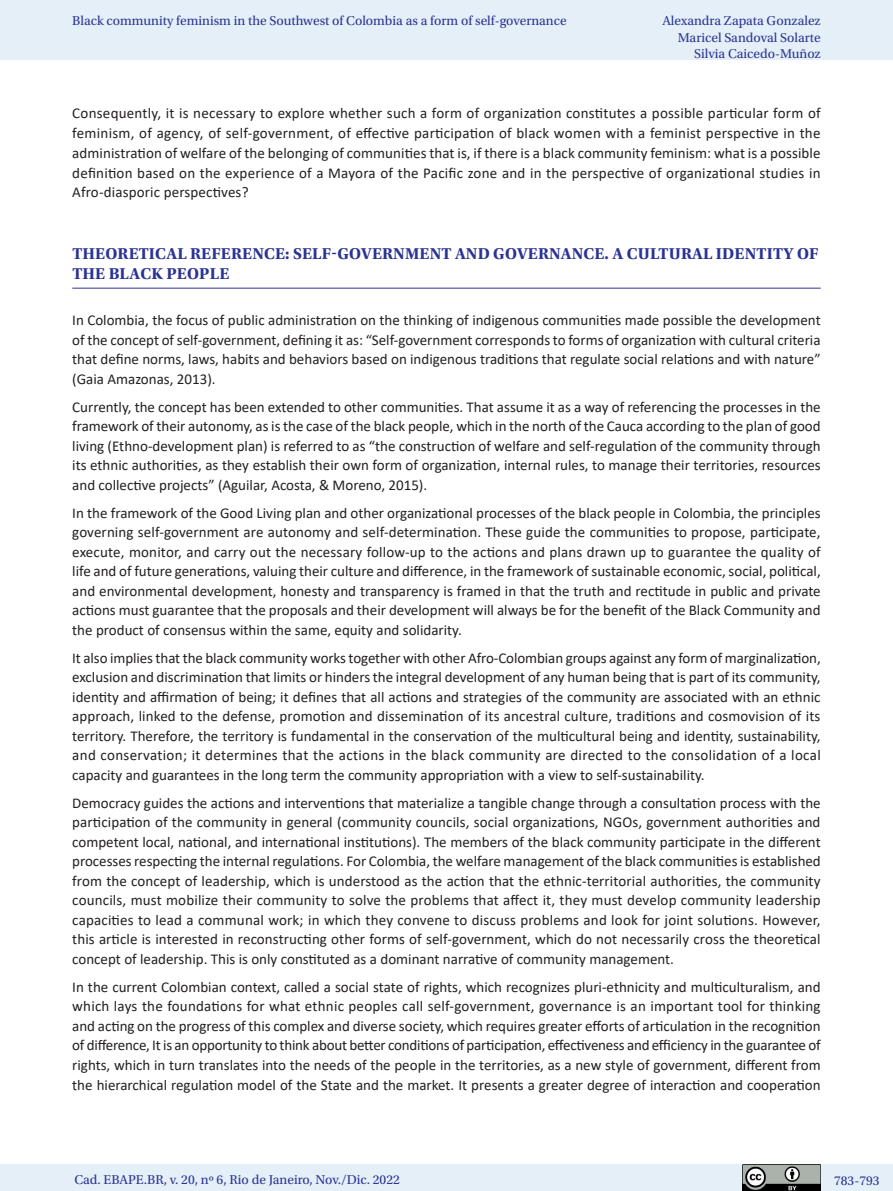
<style>
.page{position:relative;width:893px;height:1191px;background:#fff}
.page>*{position:absolute;margin:0;border:0;box-sizing:border-box;transform-origin:0 0}
._07_1_sub_1{font:700 16.5px/19.8px "Utopia Std";letter-spacing:.01em;color:#2b3393}
._06_0_texto{font:15px/19.5px "Calibri";color:#231f20;text-align:justify}
.t1{font:13.5px/16.5px "Utopia Std";color:#2b3393;text-align:right}
</style>
<div class="page">
<div style="left:0;top:0;width:893px;height:60px;background:#e4eff8"></div>
<div style="left:0;top:1164px;width:893px;height:27px;background:#e4eff8"></div>
<img style="left:743px;top:1164px;width:78px;height:27px">
<hr style="left:72px;top:288px;width:749px;height:1px;background:#2b3393">
<p class="t1" style="left:72px;top:13px;width:496px">Black community feminism in the Southwest of Colombia as a form of self-governance</p>
<p class="t1" style="left:662px;top:13px;width:160px">Alexandra Zapata Gonzalez<br>Maricel Sandoval Solarte<br>Silvia Caicedo-Muñoz</p>
<p class="_06_0_texto" style="left:72px;top:102px;width:750px">Consequently, it is necessary to explore whether such a form of organization constitutes a possible particular form of feminism, of agency, of self-government, of effective participation of black women with a feminist perspective in the administration of welfare of the belonging of communities that is, if there is a black community feminism: what is a possible definition based on the experience of a Mayora of the Pacific zone and in the perspective of organizational studies in Afro-diasporic perspectives?</p>
<p class="_07_1_sub_1" style="left:72px;top:244px;width:747px">THEORETICAL REFERENCE: SELF-GOVERNMENT AND GOVERNANCE. A CULTURAL IDENTITY OF<br>THE BLACK PEOPLE</p>
<p class="_06_0_texto" style="left:72px;top:310px;width:750px">In Colombia, the focus of public administration on the thinking of indigenous communities made possible the development of the concept of self-government, defining it as: “Self-government corresponds to forms of organization with cultural criteria that define norms, laws, habits and behaviors based on indigenous traditions that regulate social relations and with nature” (Gaia Amazonas, 2013).</p>
<p class="_06_0_texto" style="left:72px;top:396px;width:750px">Currently, the concept has been extended to other communities. That assume it as a way of referencing the processes in the framework of their autonomy, as is the case of the black people, which in the north of the Cauca according to the plan of good living (Ethno-development plan) is referred to as “the construction of welfare and self-regulation of the community through its ethnic authorities, as they establish their own form of organization, internal rules, to manage their territories, resources and collective projects” (Aguilar, Acosta, &amp; Moreno, 2015).</p>
<p class="_06_0_texto" style="left:72px;top:502px;width:750px">In the framework of the Good Living plan and other organizational processes of the black people in Colombia, the principles governing self-government are autonomy and self-determination. These guide the communities to propose, participate, execute, monitor, and carry out the necessary follow-up to the actions and plans drawn up to guarantee the quality of life and of future generations, valuing their culture and difference, in the framework of sustainable economic, social, political, and environmental development, honesty and transparency is framed in that the truth and rectitude in public and private actions must guarantee that the proposals and their development will always be for the benefit of the Black Community and the product of consensus within the same, equity and solidarity.</p>
<p class="_06_0_texto" style="left:72px;top:647px;width:750px">It also implies that the black community works together with other Afro-Colombian groups against any form of marginalization, exclusion and discrimination that limits or hinders the integral development of any human being that is part of its community, identity and affirmation of being; it defines that all actions and strategies of the community are associated with an ethnic approach, linked to the defense, promotion and dissemination of its ancestral culture, traditions and cosmovision of its territory. Therefore, the territory is fundamental in the conservation of the multicultural being and identity, sustainability, and conservation; it determines that the actions in the black community are directed to the consolidation of a local capacity and guarantees in the long term the community appropriation with a view to self-sustainability.</p>
<p class="_06_0_texto" style="left:72px;top:792px;width:750px">Democracy guides the actions and interventions that materialize a tangible change through a consultation process with the participation of the community in general (community councils, social organizations, NGOs, government authorities and competent local, national, and international institutions). The members of the black community participate in the different processes respecting the internal regulations. For Colombia, the welfare management of the black communities is established from the concept of leadership, which is understood as the action that the ethnic-territorial authorities, the community councils, must mobilize their community to solve the problems that affect it, they must develop community leadership capacities to lead a communal work; in which they convene to discuss problems and look for joint solutions. However, this article is interested in reconstructing other forms of self-government, which do not necessarily cross the theoretical concept of leadership. This is only constituted as a dominant narrative of community management.</p>
<p class="_06_0_texto" style="left:72px;top:976px;width:750px">In the current Colombian context, called a social state of rights, which recognizes pluri-ethnicity and multiculturalism, and which lays the foundations for what ethnic peoples call self-government, governance is an important tool for thinking and acting on the progress of this complex and diverse society, which requires greater efforts of articulation in the recognition of difference, It is an opportunity to think about better conditions of participation, effectiveness and efficiency in the guarantee of rights, which in turn translates into the needs of the people in the territories, as a new style of government, different from the hierarchical regulation model of the State and the market. It presents a greater degree of interaction and cooperation</p>
<p class="t1" style="left:74px;top:1171px;width:327px">Cad. EBAPE.BR, v. 20, nº 6, Rio de Janeiro, Nov./Dic. 2022</p>
<p class="t1" style="left:834px;top:1172px;width:47px">783-793</p>
</div>
